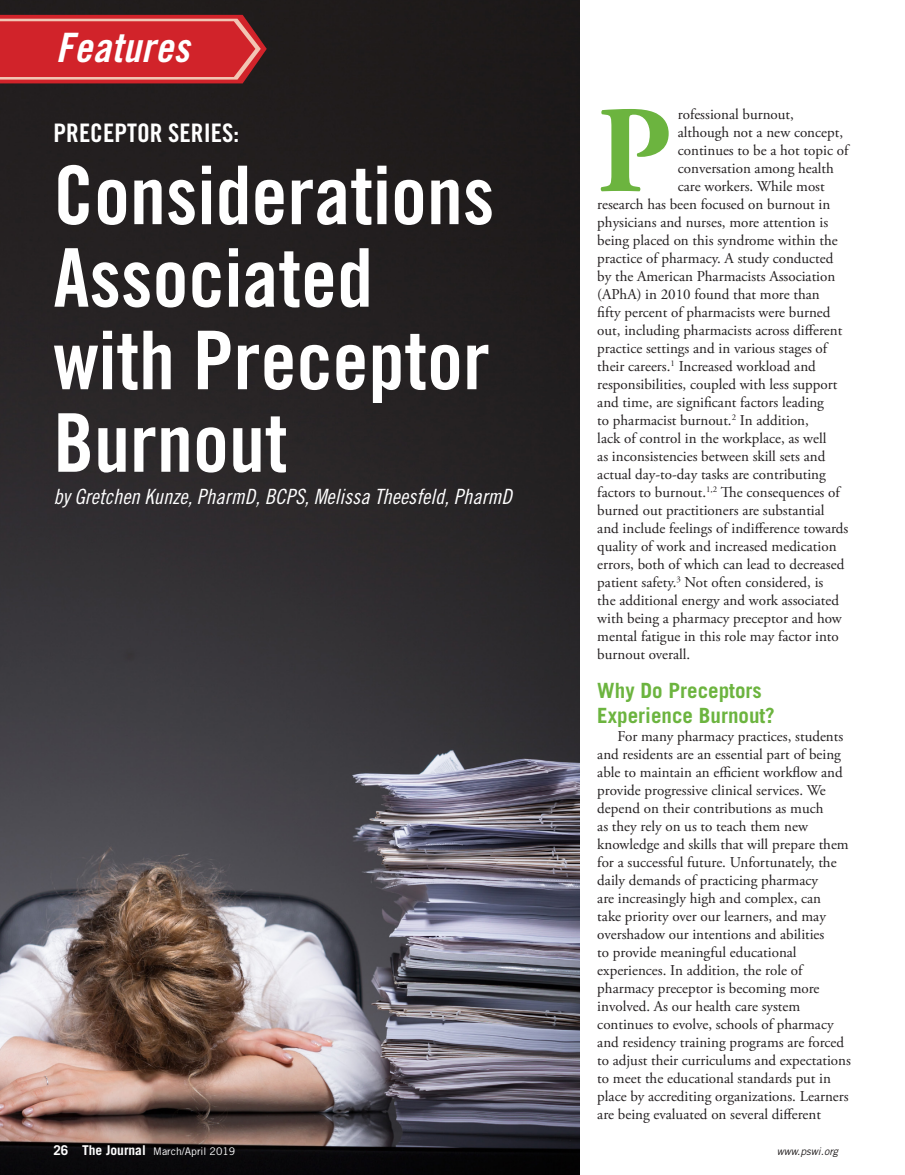
<style>
.page{position:relative;width:905px;height:1175px;background:#fff}
.page>*{position:absolute;margin:0;border:0;box-sizing:border-box;transform-origin:0 0}
.DropCap{font:700 123.6px "Adobe Garamond Pro";color:#6cb43f}
.Header-Main{font:81px/82.5px "Trade Gothic LT Std Bd Cn 20";color:#fff}
.t1{font:40.5px "Trade Gothic LT Std Bd Cn 20 Obl";letter-spacing:.01em;color:#fff}
.Header-Main-2{font:25.5px "Trade Gothic LT Std Bd Cn 20";color:#fff}
.Header_-_Author{font:21px "Trade Gothic LT Std Cn 18 Obl";color:#fff}
.BodySubhd14BoldItali{font:700 21px/25.2px "Trade Gothic LT Std";color:#6cb43f}
.DropCap-2{font:15px "Adobe Garamond Pro";color:#231f20}
.Body_10_12{font:15px/18px "Adobe Garamond Pro";color:#231f20}
.t2{font:10.5px "Trade Gothic LT Std";color:#fff}
.t3{font:italic 10.5px "Trade Gothic LT Std";color:#231f20}
.s1{font-weight:700;font-size:13.5px}
</style>
<div class="page">
<img style="left:0;top:0;width:579px;height:1174px">
<svg style="left:0;top:15px;width:267px;height:68px;background:#cb3035"></svg>
<p class="t1" style="left:56px;top:23px;width:135px">Features</p>
<p class="Header-Main-2" style="left:53px;top:117px;width:187px">PRECEPTOR SERIES:</p>
<p class="Header-Main" style="left:53px;top:153px;width:442px">Considerations<br>Associated with Preceptor<br>Burnout</p>
<p class="Header_-_Author" style="left:53px;top:483px;width:460px">by Gretchen Kunze, PharmD, BCPS, Melissa Theesfeld, PharmD</p>
<p class="DropCap" style="left:597px;top:80px;width:76px">P</p>
<p class="DropCap-2" style="left:677px;top:105px;width:118px">rofessional burnout,</p>
<p class="DropCap-2" style="left:677px;top:123px;width:167px">although not a new concept,</p>
<p class="DropCap-2" style="left:677px;top:141px;width:172px">continues to be a hot topic of</p>
<p class="DropCap-2" style="left:677px;top:159px;width:157px">conversation among health</p>
<p class="DropCap-2" style="left:677px;top:177px;width:148px">care workers. While most</p>
<p class="DropCap-2" style="left:597px;top:195px;width:234px">research has been focused on burnout in</p>
<p class="DropCap-2" style="left:597px;top:213px;width:232px">physicians and nurses, more attention is</p>
<p class="DropCap-2" style="left:597px;top:231px;width:242px">being placed on this syndrome within the</p>
<p class="DropCap-2" style="left:597px;top:249px;width:238px">practice of pharmacy. A study conducted</p>
<p class="DropCap-2" style="left:597px;top:267px;width:239px">by the American Pharmacists Association</p>
<p class="DropCap-2" style="left:597px;top:285px;width:224px">(APhA) in 2010 found that more than</p>
<p class="DropCap-2" style="left:597px;top:303px;width:235px">fifty percent of pharmacists were burned</p>
<p class="DropCap-2" style="left:597px;top:321px;width:246px">out, including pharmacists across different</p>
<p class="DropCap-2" style="left:597px;top:339px;width:231px">practice settings and in various stages of</p>
<p class="DropCap-2" style="left:597px;top:357px;width:220px">their careers.<sup>1</sup> Increased workload and</p>
<p class="DropCap-2" style="left:597px;top:375px;width:241px">responsibilities, coupled with less support</p>
<p class="DropCap-2" style="left:597px;top:393px;width:228px">and time, are significant factors leading</p>
<p class="DropCap-2" style="left:597px;top:411px;width:213px">to pharmacist burnout.<sup>2</sup> In addition,</p>
<p class="DropCap-2" style="left:597px;top:429px;width:230px">lack of control in the workplace, as well</p>
<p class="DropCap-2" style="left:597px;top:447px;width:229px">as inconsistencies between skill sets and</p>
<p class="DropCap-2" style="left:597px;top:465px;width:230px">actual day-to-day tasks are contributing</p>
<p class="DropCap-2" style="left:597px;top:483px;width:244px">factors to burnout.<sup>1,2</sup> The consequences of</p>
<p class="DropCap-2" style="left:597px;top:501px;width:229px">burned out practitioners are substantial</p>
<p class="DropCap-2" style="left:597px;top:519px;width:252px">and include feelings of indifference towards</p>
<p class="DropCap-2" style="left:597px;top:537px;width:241px">quality of work and increased medication</p>
<p class="DropCap-2" style="left:597px;top:555px;width:248px">errors, both of which can lead to decreased</p>
<p class="DropCap-2" style="left:597px;top:573px;width:228px">patient safety.<sup>3</sup> Not often considered, is</p>
<p class="DropCap-2" style="left:597px;top:591px;width:243px">the additional energy and work associated</p>
<p class="DropCap-2" style="left:597px;top:609px;width:246px">with being a pharmacy preceptor and how</p>
<p class="DropCap-2" style="left:597px;top:627px;width:243px">mental fatigue in this role may factor into</p>
<p class="DropCap-2" style="left:597px;top:645px;width:94px">burnout overall.</p>
<p class="BodySubhd14BoldItali" style="left:597px;top:677px;width:179px">Why Do Preceptors<br>Experience Burnout?</p>
<p class="Body_10_12" style="left:597px;top:728px;width:255px;text-indent:20px">For many pharmacy practices, students and residents are an essential part of being able to maintain an efficient workflow and provide progressive clinical services. We depend on their contributions as much<br>as they rely on us to teach them new knowledge and skills that will prepare them for a successful future. Unfortunately, the daily demands of practicing pharmacy<br>are increasingly high and complex, can<br>take priority over our learners, and may overshadow our intentions and abilities<br>to provide meaningful educational experiences. In addition, the role of pharmacy preceptor is becoming more involved. As our health care system continues to evolve, schools of pharmacy and residency training programs are forced to adjust their curriculums and expectations to meet the educational standards put in place by accrediting organizations. Learners are being evaluated on several different</p>
<p class="t2" style="left:53px;top:1144px;width:183px"><span class="s1">26 The Journal</span> March/April 2019</p>
<p class="t3" style="left:776px;top:1144px;width:63px">www.pswi.org</p>
</div>
